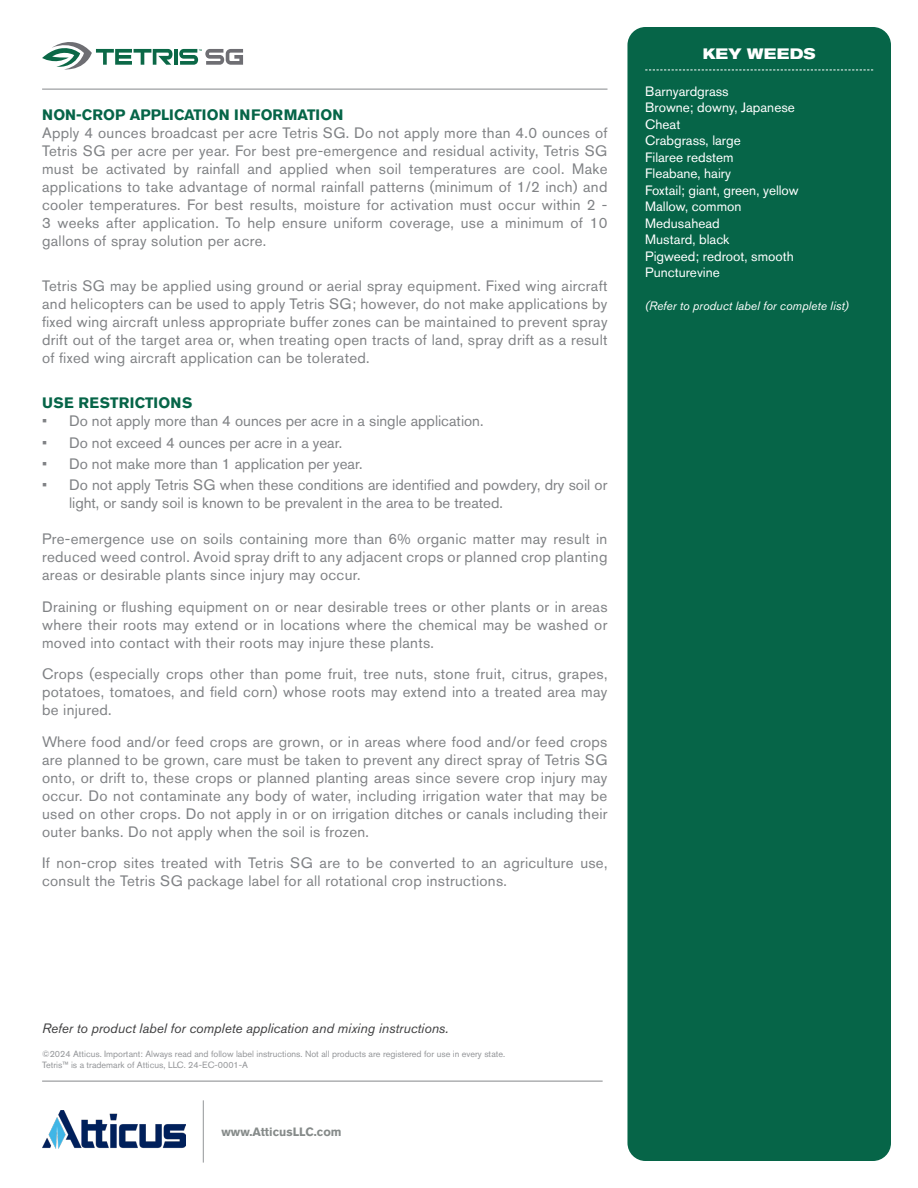
<style>
.page{position:relative;width:918px;height:1188px;background:#fff}
.page>*{position:absolute;margin:0;border:0;box-sizing:border-box;transform-origin:0 0}
.t1{font:15px/18px "Akzidenz Grotesk BE";letter-spacing:.02em;color:#808285;text-align:justify}
.t2{font:15px/18px "Akzidenz Grotesk BE";color:#808285}
.t3{font:700 15px "Akzidenz Grotesk BE";color:#066548}
.t4{font:700 15px "Akzidenz Grotesk BE";letter-spacing:.02em;color:#066548}
.t5{font:700 expanded 15px "Akzidenz Grotesk BE";letter-spacing:.03em;color:#fff}
.t6{font:13.5px/16.5px "Akzidenz Grotesk BE";color:#fff}
.t7{font:italic 13.5px "Akzidenz Grotesk BE";color:#3e3e3f}
.t8{font:italic 12px "Akzidenz Grotesk BE";color:#fff}
.t9{font:700 12px "Akzidenz Grotesk BE";color:#868b8a}
.t10{font:9px/10.8px "Akzidenz Grotesk BE";color:#939598}
</style>
<div class="page">
<hr style="left:42px;top:1081px;width:561px;height:1px;background:#939598">
<hr style="left:174px;top:49px;width:4px;height:16px;background:#0b6847">
<svg style="left:42px;top:42px;width:131px;height:27px"></svg>
<svg style="left:179px;top:49px;width:64px;height:16px"></svg>
<hr style="left:42px;top:89px;width:566px;height:1px;background:#939598">
<div style="left:627px;top:27px;width:264px;height:1134px;background:#066548;border-radius:18px"></div>
<svg style="left:645px;top:70px;width:228px;height:1px"></svg>
<hr style="left:203px;top:1100px;width:1px;height:63px;background:#939598">
<img style="left:42px;top:1110px;width:143px;height:38px">
<p class="t3" style="left:42px;top:106px;width:303px">NON-CROP APPLICATION INFORMATION</p>
<p class="t1" style="left:42px;top:124px;width:567px">Apply 4 ounces broadcast per acre Tetris SG. Do not apply more than 4.0 ounces of Tetris SG per acre per year. For best pre-emergence and residual activity, Tetris SG must be activated by rainfall and applied when soil temperatures are cool. Make applications to take advantage of normal rainfall patterns (minimum of 1/2 inch) and cooler temperatures. For best results, moisture for activation must occur within 2 - 3 weeks after application. To help ensure uniform coverage, use a minimum of 10 gallons of spray solution per acre.</p>
<p class="t1" style="left:42px;top:277px;width:567px">Tetris SG may be applied using ground or aerial spray equipment. Fixed wing aircraft and helicopters can be used to apply Tetris SG; however, do not make applications by fixed wing aircraft unless appropriate buffer zones can be maintained to prevent spray drift out of the target area or, when treating open tracts of land, spray drift as a result of fixed wing aircraft application can be tolerated.</p>
<p class="t4" style="left:42px;top:394px;width:152px">USE RESTRICTIONS</p>
<p class="t2" style="left:42px;top:412px;width:443px">• Do not apply more than 4 ounces per acre in a single application.</p>
<p class="t2" style="left:42px;top:433px;width:302px">• Do not exceed 4 ounces per acre in a year.</p>
<p class="t2" style="left:42px;top:454px;width:322px">• Do not make more than 1 application per year.</p>
<p class="t2" style="left:69px;top:476px;width:540px;text-indent:-27px">• Do not apply Tetris SG when these conditions are identified and powdery, dry soil or light, or sandy soil is known to be prevalent in the area to be treated.</p>
<p class="t1" style="left:42px;top:530px;width:567px">Pre-emergence use on soils containing more than 6% organic matter may result in reduced weed control. Avoid spray drift to any adjacent crops or planned crop planting areas or desirable plants since injury may occur.</p>
<p class="t1" style="left:42px;top:597px;width:567px">Draining or flushing equipment on or near desirable trees or other plants or in areas where their roots may extend or in locations where the chemical may be washed or moved into contact with their roots may injure these plants.</p>
<p class="t1" style="left:42px;top:665px;width:567px">Crops (especially crops other than pome fruit, tree nuts, stone fruit, citrus, grapes, potatoes, tomatoes, and field corn) whose roots may extend into a treated area may be injured.</p>
<p class="t1" style="left:42px;top:732px;width:567px">Where food and/or feed crops are grown, or in areas where food and/or feed crops are planned to be grown, care must be taken to prevent any direct spray of Tetris SG onto, or drift to, these crops or planned planting areas since severe crop injury may occur. Do not contaminate any body of water, including irrigation water that may be used on other crops. Do not apply in or on irrigation ditches or canals including their outer banks. Do not apply when the soil is frozen.</p>
<p class="t1" style="left:42px;top:854px;width:567px">If non-crop sites treated with Tetris SG are to be converted to an agriculture use, consult the Tetris SG package label for all rotational crop instructions.</p>
<p class="t5" style="left:703px;top:45px;width:115px">KEY WEEDS</p>
<p class="t6" style="left:645px;top:82px;width:155px">Barnyardgrass<br>Browne; downy, Japanese<br>Cheat<br>Crabgrass, large<br>Filaree redstem<br>Fleabane, hairy<br>Foxtail; giant, green, yellow<br>Mallow, common<br>Medusahead<br>Mustard, black<br>Pigweed; redroot, smooth<br>Puncturevine</p>
<p class="t8" style="left:645px;top:299px;width:205px">(Refer to product label for complete list)</p>
<p class="t7" style="left:42px;top:1020px;width:408px">Refer to product label for complete application and mixing instructions.</p>
<p class="t10" style="left:42px;top:1048px;width:465px">©2024 Atticus. Important: Always read and follow label instructions. Not all products are registered for use in every state.<br>Tetris™ is a trademark of Atticus, LLC. 24-EC-0001-A</p>
<p class="t9" style="left:221px;top:1125px;width:122px">www.AtticusLLC.com</p>
</div>
